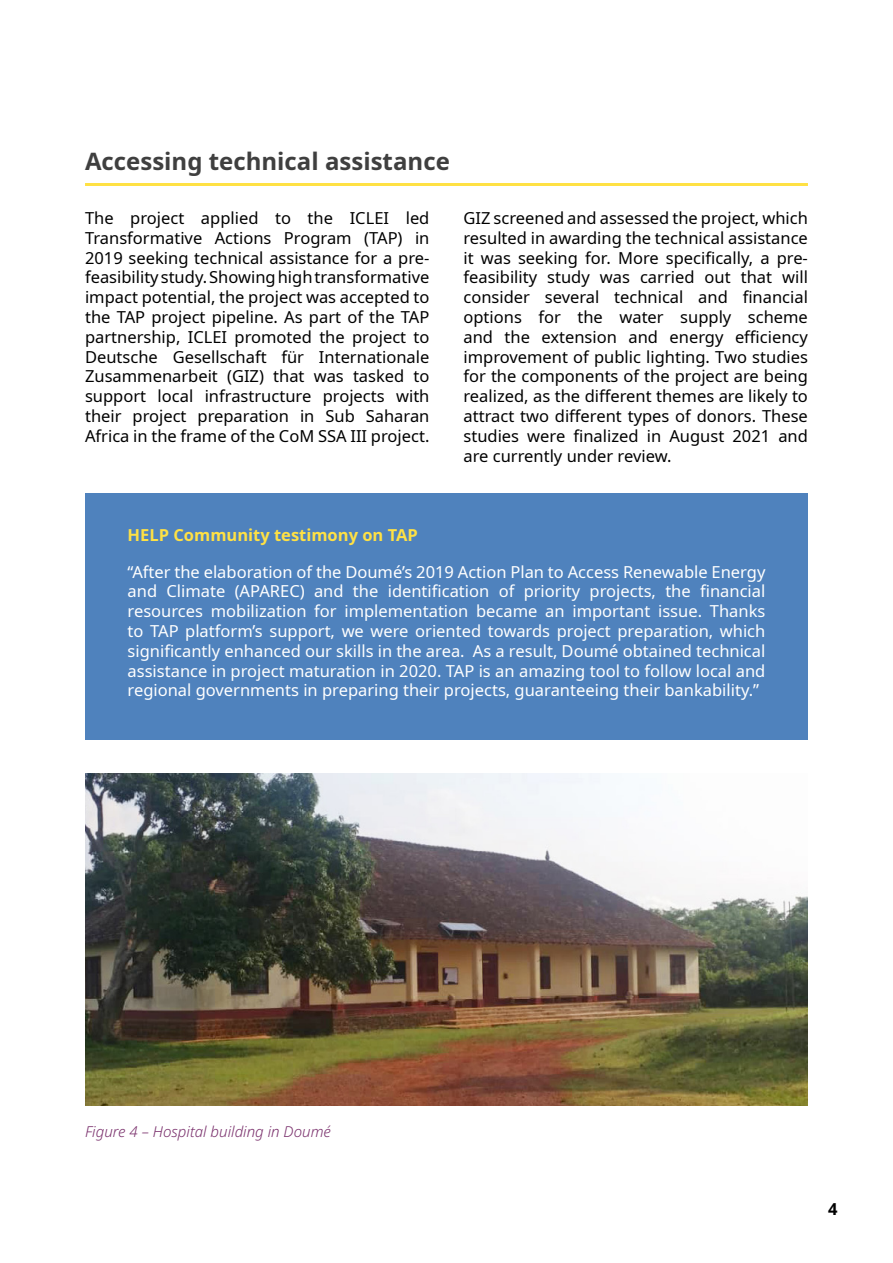
<style>
.page{position:relative;width:893px;height:1263px;background:#fff}
.page>*{position:absolute;margin:0;border:0;box-sizing:border-box;transform-origin:0 0}
.t1{font:700 24px "Noto Sans";color:#3f3f3f}
.t2{font:16.5px/19.8px "Noto Sans";color:#000;text-align:justify}
.t3{font:16.5px/19.8px "Noto Sans";color:#fff;text-align:justify}
.t4{font:700 16.5px "Noto Sans";color:#ffe144}
.t5{font:700 16.5px "Noto Sans";color:#000}
.t6{font:italic 300 15px "Noto Sans";color:#7a306c}
</style>
<div class="page">
<hr style="left:85px;top:183px;width:723px;height:3px;background:#ffe144">
<div style="left:85px;top:493px;width:723px;height:247px;background:#4f82bd"></div>
<img style="left:85px;top:774px;width:723px;height:332px">
<h1 class="t1" style="left:85px;top:145px;width:366px">Accessing technical assistance</h1>
<p class="t2" style="left:85px;top:209px;width:346px">The project applied to the ICLEI led Transformative Actions Program (TAP) in 2019 seeking technical assistance for a pre&shy;feasibility study. Showing high transformative impact potential, the project was accepted to the TAP project pipeline. As part of the TAP partnership, ICLEI promoted the project to Deutsche Gesellschaft für Internationale Zusammenarbeit (GIZ) that was tasked to support local infrastructure projects with their project preparation in Sub Saharan Africa in the frame of the CoM SSA III project.</p>
<p class="t2" style="left:463px;top:209px;width:346px">GIZ screened and assessed the project, which resulted in awarding the technical assistance it was seeking for. More specifically, a pre&shy;feasibility study was carried out that will consider several technical and financial options for the water supply scheme and the extension and energy efficiency improvement of public lighting. Two studies for the components of the project are being realized, as the different themes are likely to attract two different types of donors. These studies were finalized in August 2021 and are currently under review.</p>
<p class="t4" style="left:128px;top:523px;width:292px">HELP Community testimony on TAP</p>
<p class="t3" style="left:128px;top:562px;width:639px">“After the elaboration of the Doumé’s 2019 Action Plan to Access Renewable Energy and Climate (APAREC) and the identification of priority projects, the financial resources mobilization for implementation became an important issue. Thanks to TAP platform’s support, we were oriented towards project preparation, which significantly enhanced our skills in the area. As a result, Doumé obtained technical assistance in project maturation in 2020. TAP is an amazing tool to follow local and regional governments in preparing their projects, guaranteeing their bankability.”</p>
<p class="t6" style="left:85px;top:1120px;width:247px">Figure 4 – Hospital building in Doumé</p>
<p class="t5" style="left:828px;top:1197px;width:11px">4</p>
</div>
